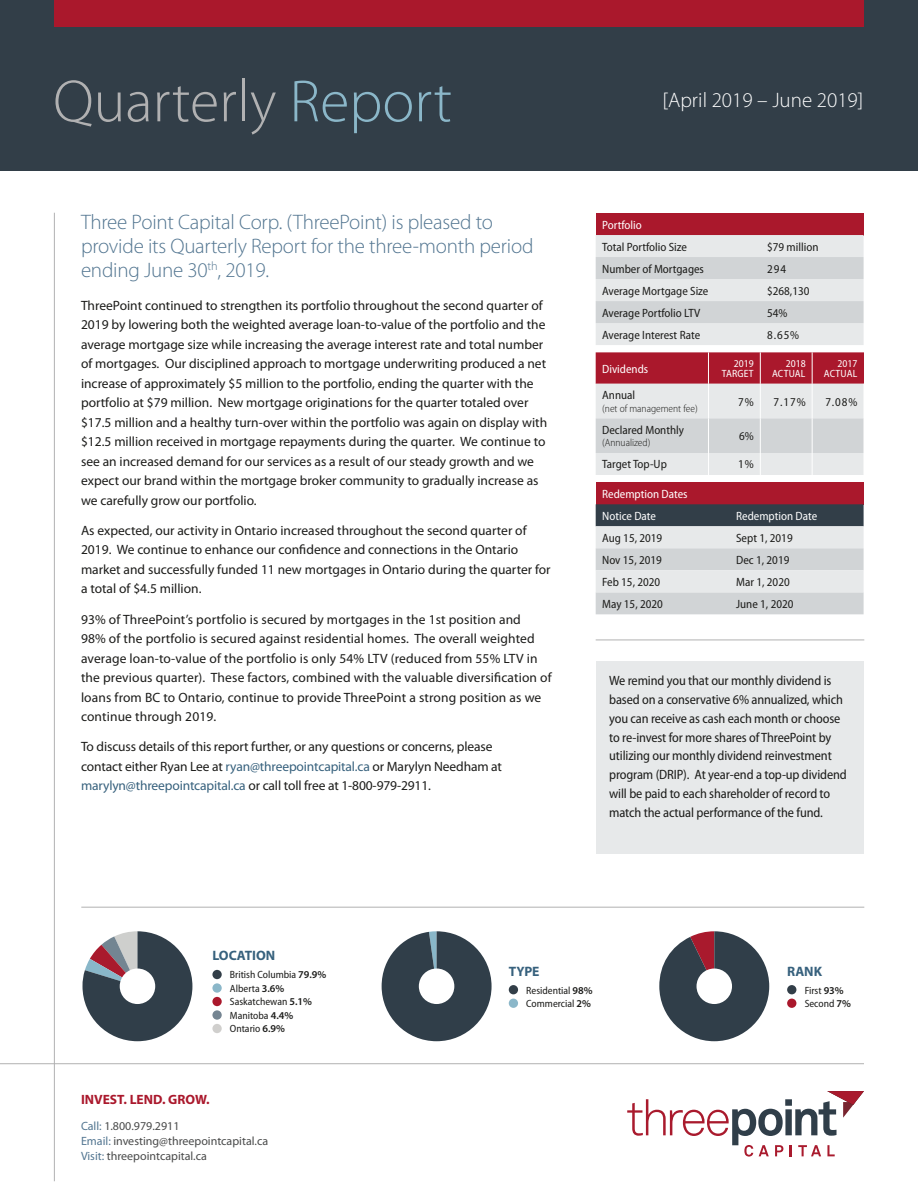
<style>
.page{position:relative;width:918px;height:1188px;background:#fff}
.page>*{position:absolute;margin:0;border:0;box-sizing:border-box;transform-origin:0 0}
.t1{font:300 60px "Myriad Pro";color:#b1b1b2}
.t2{font:300 21px/24px "Myriad Pro";letter-spacing:-.01em;color:#537691}
.t3{font:300 21px "Myriad Pro";color:#fff}
.t4{font:700 13.65px "Myriad Pro";color:#37617d}
.t5{font:13.5px/19.5px "Myriad Pro";color:#1c1c1a}
.t6{font:semi-condensed 13.5px/18.8px "Myriad Pro";letter-spacing:-.01em;color:#1c1c1a}
.t7{font:700 13.5px "Myriad Pro";color:#aa182c}
.t8{font:semi-condensed 12px "Myriad Pro";color:#1c1c1a}
.t9{font:12px/15px "Myriad Pro";color:#4a4b4b}
.t10{font:semi-condensed 12px/22px "Myriad Pro";color:#fff}
.t11{font:semi-condensed 10.5px/13.5px "Myriad Pro";color:#1c1c1a}
.t12{font:300 semi-condensed 10.5px "Myriad Pro";color:#1c1c1a}
.t13{font:semi-condensed 10.5px/10.5px "Myriad Pro";color:#fff;text-align:right}
.s1{color:#8bb7c9}
.s2{color:#37617d}
.s3{font-weight:600;font-stretch:normal}
.s4{color:#537691}
</style>
<div class="page">
<div style="left:0;top:0;width:918px;height:171px;background:#323e48"></div>
<div style="left:54px;top:0;width:810px;height:27px;background:#aa182c"></div>
<hr style="left:54px;top:213px;width:1px;height:968px;background:#b1b1b2">
<hr style="left:0;top:1063px;width:864px;height:1px;background:#b1b1b2">
<div style="left:596px;top:213px;width:268px;height:22px;background:#aa182c"></div>
<svg style="left:596px;top:235px;width:268px;height:110px;background:#dee0e2"></svg>
<svg style="left:596px;top:352px;width:268px;height:123px;background:#d3b1b6"></svg>
<div style="left:596px;top:482px;width:268px;height:22px;background:#aa182c"></div>
<svg style="left:596px;top:504px;width:268px;height:110px;background:#babec1"></svg>
<svg style="left:627px;top:1091px;width:237px;height:66px"></svg>
<div style="left:212px;top:970px;width:10px;height:9px;background:#323e48;border-radius:50%"></div>
<div style="left:212px;top:983px;width:10px;height:10px;background:#8bb7c9;border-radius:50%"></div>
<div style="left:212px;top:997px;width:10px;height:9px;background:#aa182c;border-radius:50%"></div>
<svg style="left:212px;top:1010px;width:10px;height:10px"></svg>
<div style="left:212px;top:1024px;width:10px;height:9px;background:#d0cfcd;border-radius:50%"></div>
<svg style="left:83px;top:931px;width:109px;height:110px"></svg>
<div style="left:120px;top:969px;width:35px;height:35px;background:#fff;border-radius:50%"></div>
<svg style="left:659px;top:931px;width:110px;height:110px"></svg>
<div style="left:697px;top:969px;width:35px;height:35px;background:#fff;border-radius:50%"></div>
<div style="left:787px;top:985px;width:9px;height:9px;background:#323e48;border-radius:50%"></div>
<div style="left:787px;top:999px;width:9px;height:9px;background:#aa182c;border-radius:50%"></div>
<svg style="left:382px;top:931px;width:110px;height:110px"></svg>
<div style="left:419px;top:969px;width:35px;height:35px;background:#fff;border-radius:50%"></div>
<div style="left:509px;top:985px;width:9px;height:9px;background:#323e48;border-radius:50%"></div>
<div style="left:509px;top:999px;width:9px;height:9px;background:#8bb7c9;border-radius:50%"></div>
<hr style="left:81px;top:907px;width:783px;height:1px;background:#b1b1b2">
<hr style="left:596px;top:640px;width:268px;height:1px;background:#b1b1b2">
<div style="left:596px;top:662px;width:267px;height:192px;background:#e7e9ea"></div>
<h1 class="t1" style="left:53px;top:68px;width:400px">Quarterly <span class="s1">Report</span></h1>
<h2 class="t2" style="left:81px;top:210px;width:454px">Three Point Capital Corp. (ThreePoint) is pleased to provide its Quarterly Report for the three-month period ending June 30<sup>th</sup>, 2019.</h2>
<p class="t5" style="left:81px;top:296px;width:468px">ThreePoint continued to strengthen its portfolio throughout the second quarter of 2019 by lowering both the weighted average loan-to-value of the portfolio and the average mortgage size while increasing the average interest rate and total number of mortgages. Our disciplined approach to mortgage underwriting produced a net increase of approximately $5 million to the portfolio, ending the quarter with the portfolio at $79 million. New mortgage originations for the quarter totaled over $17.5 million and a healthy turn-over within the portfolio was again on display with $12.5 million received in mortgage repayments during the quarter. We continue to see an increased demand for our services as a result of our steady growth and we expect our brand within the mortgage broker community to gradually increase as we carefully grow our portfolio.</p>
<p class="t5" style="left:81px;top:521px;width:471px">As expected, our activity in Ontario increased throughout the second quarter of 2019. We continue to enhance our confidence and connections in the Ontario market and successfully funded 11 new mortgages in Ontario during the quarter for a total of $4.5 million.</p>
<p class="t5" style="left:81px;top:610px;width:472px">93% of ThreePoint’s portfolio is secured by mortgages in the 1st position and<br>98% of the portfolio is secured against residential homes. The overall weighted average loan-to-value of the portfolio is only 54% LTV (reduced from 55% LTV in the previous quarter). These factors, combined with the valuable diversification of loans from BC to Ontario, continue to provide ThreePoint a strong position as we continue through 2019.</p>
<p class="t5" style="left:81px;top:737px;width:423px">To discuss details of this report further, or any questions or concerns, please contact either Ryan Lee at <span class="s2">ryan@threepointcapital.ca</span> or Marylyn Needham at <span class="s2">marylyn@threepointcapital.ca</span> or call toll free at 1-800-979-2911.</p>
<h2 class="t3" style="left:663px;top:88px;width:202px">[April 2019 – June 2019]</h2>
<p class="t10" style="left:602px;top:214px;width:41px">Portfolio</p>
<p class="t8" style="left:602px;top:240px;width:86px">Total Portfolio Size</p>
<p class="t8" style="left:767px;top:240px;width:53px">$79 million</p>
<p class="t8" style="left:602px;top:262px;width:103px">Number of Mortgages</p>
<p class="t8" style="left:767px;top:262px;width:20px">294</p>
<p class="t8" style="left:602px;top:284px;width:108px">Average Mortgage Size</p>
<p class="t8" style="left:767px;top:284px;width:44px">$268,130</p>
<p class="t8" style="left:602px;top:306px;width:100px">Average Portfolio LTV</p>
<p class="t8" style="left:767px;top:306px;width:22px">54%</p>
<p class="t8" style="left:602px;top:328px;width:100px">Average Interest Rate</p>
<p class="t8" style="left:767px;top:328px;width:34px">8.65%</p>
<p class="t10" style="left:602px;top:358px;width:48px">Dividends</p>
<p class="t13" style="left:722px;top:358px;width:34px">2019<br>TARGET</p>
<p class="t13" style="left:772px;top:358px;width:35px">2018<br>ACTUAL</p>
<p class="t13" style="left:824px;top:358px;width:35px">2017<br>ACTUAL</p>
<p class="t8" style="left:602px;top:389px;width:35px">Annual</p>
<p class="t12" style="left:602px;top:403px;width:97px">(net of management fee)</p>
<p class="t8" style="left:738px;top:395px;width:17px">7%</p>
<p class="t8" style="left:774px;top:395px;width:34px">7.17%</p>
<p class="t8" style="left:825px;top:395px;width:34px">7.08%</p>
<p class="t8" style="left:602px;top:423px;width:83px">Declared Monthly</p>
<p class="t12" style="left:602px;top:437px;width:50px">(Annualized)</p>
<p class="t8" style="left:739px;top:430px;width:16px">6%</p>
<p class="t8" style="left:602px;top:458px;width:66px">Target Top-Up</p>
<p class="t8" style="left:738px;top:458px;width:17px">1%</p>
<p class="t10" style="left:602px;top:483px;width:87px">Redemption Dates<br>Notice Date</p>
<p class="t10" style="left:736px;top:505px;width:83px">Redemption Date</p>
<p class="t8" style="left:602px;top:531px;width:62px">Aug 15, 2019</p>
<p class="t8" style="left:736px;top:531px;width:58px">Sept 1, 2019</p>
<p class="t8" style="left:602px;top:553px;width:61px">Nov 15, 2019</p>
<p class="t8" style="left:736px;top:553px;width:55px">Dec 1, 2019</p>
<p class="t8" style="left:602px;top:575px;width:60px">Feb 15, 2020</p>
<p class="t8" style="left:736px;top:575px;width:55px">Mar 1, 2020</p>
<p class="t8" style="left:602px;top:597px;width:62px">May 15, 2020</p>
<p class="t8" style="left:736px;top:597px;width:59px">June 1, 2020</p>
<p class="t6" style="left:609px;top:672px;width:239px">We remind you that our monthly dividend is based on a conservative 6% annualized, which you can receive as cash each month or choose to re-invest for more shares of ThreePoint by utilizing our monthly dividend reinvestment program (DRIP). At year-end a top-up dividend will be paid to each shareholder of record to match the actual performance of the fund.</p>
<p class="t4" style="left:212px;top:948px;width:64px">LOCATION</p>
<p class="t11" style="left:230px;top:968px;width:98px">British Columbia <span class="s3">79.9%<br></span>Alberta <span class="s3">3.6%<br></span>Saskatchewan <span class="s3">5.1%<br></span>Manitoba <span class="s3">4.4%<br></span>Ontario <span class="s3">6.9%</span></p>
<p class="t4" style="left:787px;top:963px;width:36px">RANK</p>
<p class="t4" style="left:509px;top:963px;width:32px">TYPE</p>
<p class="t11" style="left:526px;top:984px;width:68px">Residential <span class="s3">98%<br></span>Commercial <span class="s3">2%</span></p>
<p class="t11" style="left:805px;top:984px;width:48px">First <span class="s3">93%<br></span>Second <span class="s3">7%</span></p>
<p class="t7" style="left:81px;top:1092px;width:130px">INVEST. LEND. GROW.</p>
<p class="t9" style="left:81px;top:1119px;width:189px"><span class="s4">Call:</span> 1.800.979.2911<br><span class="s4">Email:</span> investing@threepointcapital.ca<br><span class="s4">Visit:</span> threepointcapital.ca</p>
</div>
